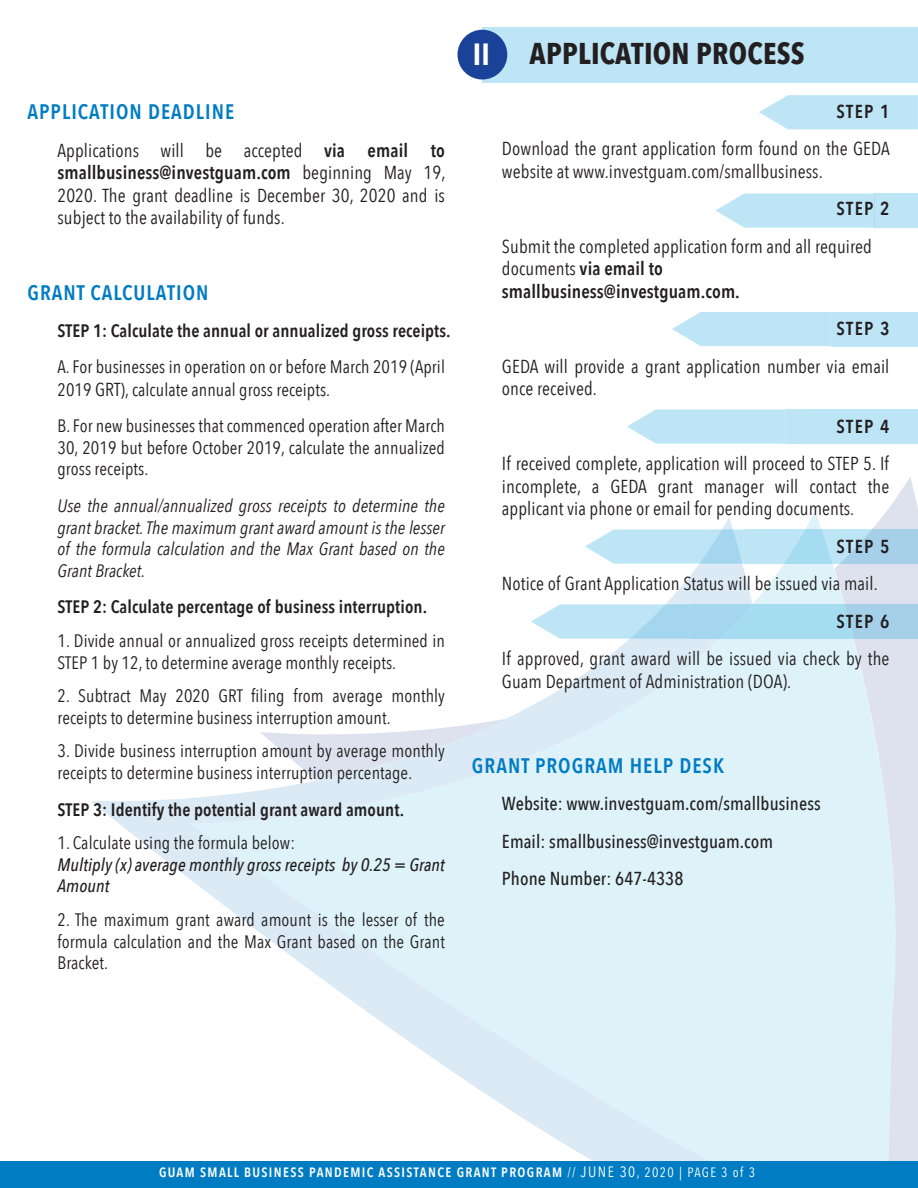
<style>
.page{position:relative;width:918px;height:1188px;background:#fff}
.page>*{position:absolute;margin:0;border:0;box-sizing:border-box;transform-origin:0 0}
.t1{font:700 30px "Avenir Next Condensed";letter-spacing:.01em;color:#231f20}
.t2{font:700 30px "Arial";color:#fff}
.t3{font:600 21px "Avenir Next Condensed";letter-spacing:.05em;color:#007cc2}
.t4{font:18.75px/22.5px "Avenir Next Condensed";letter-spacing:.005em;color:#231f20}
.t5{font:500 18.75px/37.5px "Avenir Next Condensed";letter-spacing:.005em;color:#231f20}
.t6{font:600 18.75px "Avenir Next Condensed";letter-spacing:.075em;color:#231f20}
.t7{font:18px/21.6px "Avenir Next Condensed";letter-spacing:.005em;color:#231f20}
.t8{font:italic 18px/21.6px "Avenir Next Condensed";letter-spacing:.005em;color:#231f20;text-align:justify}
.t9{font:600 18px "Avenir Next Condensed";letter-spacing:.005em;color:#231f20}
.t10{font:italic 500 18px/21.6px "Avenir Next Condensed";letter-spacing:.005em;color:#231f20}
.t11{font:600 13.5px "Avenir Next Condensed";letter-spacing:.1em;color:#fff}
.s1{font-weight:600}
.s2{font-size:18.75px}
.s3{font-weight:400}
.s4{font-weight:400;font-size:15px}
</style>
<div class="page">
<div style="left:887px;top:477px;width:31px;height:684px;background:#dee1ee"></div>
<svg style="left:91px;top:798px;width:99px;height:81px"></svg>
<svg style="left:190px;top:511px;width:706px;height:650px;fill:#def2fa"></svg>
<div style="left:0;top:1161px;width:918px;height:27px;background:#007cc2"></div>
<svg style="left:715px;top:193px;width:159px;height:35px;background:#c4e7f6"></svg>
<div style="left:874px;top:193px;width:44px;height:35px;background:#bde5f6"></div>
<svg style="left:759px;top:95px;width:159px;height:34px;background:#c3e7f6"></svg>
<div style="left:482px;top:27px;width:436px;height:55px;background:#bde5f6"></div>
<div style="left:458px;top:30px;width:49px;height:50px;background:#1b4299;border-radius:50%"></div>
<svg style="left:672px;top:312px;width:159px;height:34px;background:#c2e7f6"></svg>
<div style="left:831px;top:312px;width:87px;height:34px;background:#bde5f6"></div>
<svg style="left:627px;top:409px;width:159px;height:35px;background:#c4e7f6"></svg>
<div style="left:786px;top:409px;width:132px;height:35px;background:#bde5f6"></div>
<svg style="left:585px;top:529px;width:159px;height:35px;background:#c0e5f5"></svg>
<svg style="left:744px;top:529px;width:174px;height:35px;background:#b0dbf1"></svg>
<svg style="left:531px;top:604px;width:159px;height:35px;background:#bde3f5"></svg>
<div style="left:690px;top:604px;width:228px;height:35px;background:#a6d9ef"></div>
<p class="t3" style="left:27px;top:94px;width:208px">APPLICATION DEADLINE</p>
<p class="t4" style="left:57px;top:138px;width:390px;text-align:justify">Applications will be accepted <span class="s1">via email to smallbusiness@investguam.com</span> beginning May 19, 2020. The grant deadline is December 30, 2020 and is subject to the availability of funds.</p>
<p class="t3" style="left:27px;top:274px;width:183px">GRANT CALCULATION</p>
<p class="t9" style="left:57px;top:315px;width:395px">STEP 1: Calculate the annual or annualized gross receipts.</p>
<p class="t7" style="left:57px;top:355px;width:389px;line-height:22.5px">A. For businesses in operation on or before March 2019 (April<br>2019 <span class="s2">GRT</span>), calculate annual gross receipts.</p>
<p class="t7" style="left:57px;top:414px;width:389px;text-align:justify">B. For new businesses that commenced operation after March 30, 2019 but before October 2019, calculate the annualized gross receipts.</p>
<p class="t8" style="left:57px;top:495px;width:389px">Use the annual/annualized gross receipts to determine the grant bracket. The maximum grant award amount is the lesser of the formula calculation and the Max Grant based on the Grant Bracket.</p>
<p class="t9" style="left:57px;top:592px;width:371px">STEP 2: Calculate percentage of business interruption.</p>
<p class="t7" style="left:57px;top:629px;width:389px">1. Divide annual or annualized gross receipts determined in<br>STEP 1 by 12, to determine average monthly receipts.</p>
<p class="t7" style="left:57px;top:684px;width:389px">2. Subtract May 2020 GRT filing from average monthly receipts to determine business interruption amount.</p>
<p class="t7" style="left:57px;top:740px;width:389px">3. Divide business interruption amount by average monthly receipts to determine business interruption percentage.</p>
<p class="t9" style="left:57px;top:794px;width:348px">STEP 3: Identify the potential grant award amount.</p>
<p class="t7" style="left:57px;top:831px;width:239px">1. Calculate using the formula below:</p>
<p class="t10" style="left:57px;top:854px;width:389px">Multiply (x) average monthly gross receipts by 0.25 = Grant<br>Amount</p>
<p class="t7" style="left:57px;top:908px;width:389px;text-align:justify">2. The maximum grant award amount is the lesser of the formula calculation and the Max Grant based on the Grant Bracket.</p>
<h1 class="t2" style="left:473px;top:34px;width:18px">II</h1>
<h1 class="t1" style="left:530px;top:35px;width:277px">APPLICATION PROCESS</h1>
<p class="t6" style="left:836px;top:95px;width:54px">STEP 1</p>
<p class="t4" style="left:502px;top:136px;width:389px">Download the grant application form found on the GEDA website at www.investguam.com/smallbusiness.</p>
<p class="t6" style="left:836px;top:192px;width:54px">STEP 2</p>
<p class="t4" style="left:502px;top:234px;width:372px">Submit the completed application form and all required documents <span class="s1">via email to smallbusiness@investguam.com.</span></p>
<p class="t6" style="left:836px;top:312px;width:54px">STEP 3</p>
<p class="t4" style="left:502px;top:354px;width:389px">GEDA will provide a grant application number via email once received.</p>
<p class="t6" style="left:836px;top:410px;width:54px">STEP 4</p>
<p class="t4" style="left:502px;top:451px;width:389px;text-align:justify">If received complete, application will proceed to STEP 5. If incomplete, a GEDA grant manager will contact the applicant via phone or email for pending documents.</p>
<p class="t6" style="left:836px;top:530px;width:54px">STEP 5</p>
<p class="t4" style="left:502px;top:571px;width:377px">Notice of Grant Application Status will be issued via mail.</p>
<p class="t6" style="left:836px;top:605px;width:54px">STEP 6</p>
<p class="t4" style="left:502px;top:646px;width:389px">If approved, grant award will be issued via check by the<br>Guam Department of Administration (DOA).</p>
<p class="t3" style="left:472px;top:747px;width:254px">GRANT PROGRAM HELP DESK</p>
<p class="t5" style="left:502px;top:785px;width:320px">Website: www.investguam.com/smallbusiness<br>Email: smallbusiness@investguam.com<br>Phone Number: 647-4338</p>
<p class="t11" style="left:159px;top:1161px;width:598px">GUAM SMALL BUSINESS PANDEMIC ASSISTANCE GRANT PROGRAM <span class="s3">//</span> <span class="s4">JUNE 30</span><span class="s3">, 2020 | PAGE 3 of 3</span></p>
</div>
